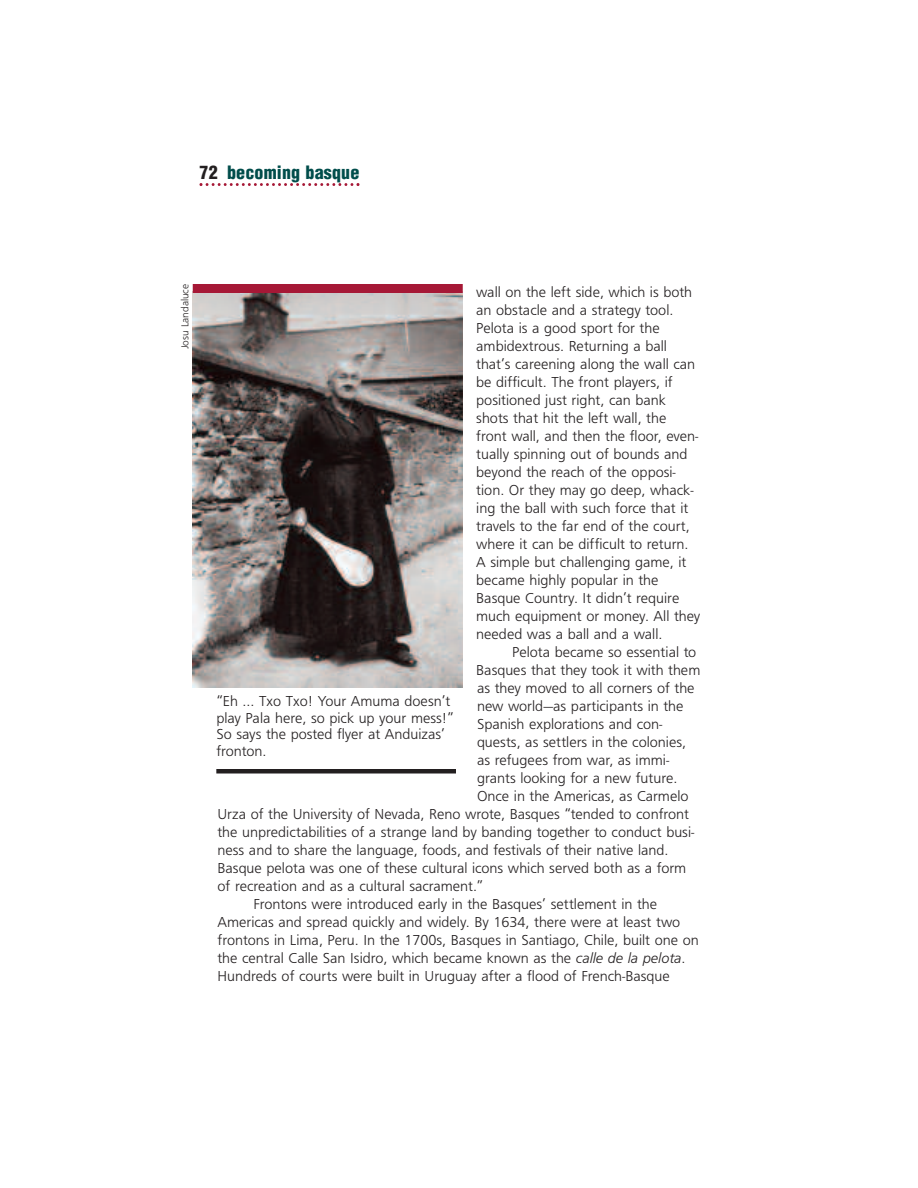
<style>
.page{position:relative;width:918px;height:1188px;background:#fff}
.page>*{position:absolute;margin:0;border:0;box-sizing:border-box;transform-origin:0 0}
.t1{font:900 condensed 18px "Helvetica";letter-spacing:.01em;color:#004d4b}
.t2{font:15px/16.5px "Frugal Sans Light DTC";color:#231f20}
.t3{font:10.5px "Frugal Sans Light DTC";color:#231f20}
.s1{color:#231f20}
.s2{font-family:"Frugal Sans Light Italic DTC"}
</style>
<div class="page">
<svg style="left:200px;top:183px;width:159px;height:3px"></svg>
<img style="left:193px;top:293px;width:270px;height:394px">
<div style="left:216px;top:769px;width:240px;height:5px;background:#231f20"></div>
<div style="left:193px;top:284px;width:270px;height:9px;background:#a61836"></div>
<p class="t1" style="left:200px;top:162px;width:161px"><span class="s1">72</span> becoming basque</p>
<p class="t3" style="left:179px;top:349px;width:67px;rotate:-90deg">Josu Landaluce</p>
<p class="t2" style="left:476px;top:283px;width:217px">wall on the left side, which is both</p>
<p class="t2" style="left:476px;top:301px;width:199px">an obstacle and a strategy tool.</p>
<p class="t2" style="left:476px;top:319px;width:185px">Pelota is a good sport for the</p>
<p class="t2" style="left:476px;top:337px;width:192px">ambidextrous. Returning a ball</p>
<p class="t2" style="left:476px;top:355px;width:221px">that’s careening along the wall can</p>
<p class="t2" style="left:476px;top:373px;width:198px">be difficult. The front players, if</p>
<p class="t2" style="left:476px;top:391px;width:191px">positioned just right, can bank</p>
<p class="t2" style="left:476px;top:409px;width:192px">shots that hit the left wall, the</p>
<p class="t2" style="left:476px;top:427px;width:224px">front wall, and then the floor, even-</p>
<p class="t2" style="left:476px;top:445px;width:213px">tually spinning out of bounds and</p>
<p class="t2" style="left:476px;top:463px;width:201px">beyond the reach of the opposi-</p>
<p class="t2" style="left:476px;top:481px;width:219px">tion. Or they may go deep, whack-</p>
<p class="t2" style="left:476px;top:499px;width:214px">ing the ball with such force that it</p>
<p class="t2" style="left:476px;top:517px;width:215px">travels to the far end of the court,</p>
<p class="t2" style="left:476px;top:535px;width:214px">where it can be difficult to return.</p>
<p class="t2" style="left:476px;top:553px;width:212px">A simple but challenging game, it</p>
<p class="t2" style="left:476px;top:571px;width:184px">became highly popular in the</p>
<p class="t2" style="left:476px;top:589px;width:205px">Basque Country. It didn’t require</p>
<p class="t2" style="left:476px;top:607px;width:226px">much equipment or money. All they</p>
<p class="t2" style="left:476px;top:625px;width:188px">needed was a ball and a wall.</p>
<p class="t2" style="left:512px;top:643px;width:186px">Pelota became so essential to</p>
<p class="t2" style="left:476px;top:661px;width:226px">Basques that they took it with them</p>
<p class="t2" style="left:477px;top:679px;width:219px">as they moved to all corners of the</p>
<p class="t2" style="left:477px;top:697px;width:208px">new world—as participants in the</p>
<p class="t2" style="left:477px;top:715px;width:187px">Spanish explorations and con-</p>
<p class="t2" style="left:477px;top:733px;width:211px">quests, as settlers in the colonies,</p>
<p class="t2" style="left:477px;top:751px;width:194px">as refugees from war, as immi-</p>
<p class="t2" style="left:477px;top:769px;width:202px">grants looking for a new future.</p>
<p class="t2" style="left:477px;top:787px;width:213px">Once in the Americas, as Carmelo</p>
<p class="t2" style="left:218px;top:805px;width:473px">Urza of the University of Nevada, Reno wrote, Basques “tended to confront</p>
<p class="t2" style="left:218px;top:823px;width:478px">the unpredictabilities of a strange land by banding together to conduct busi-</p>
<p class="t2" style="left:218px;top:841px;width:453px">ness and to share the language, foods, and festivals of their native land.</p>
<p class="t2" style="left:218px;top:859px;width:470px">Basque pelota was one of these cultural icons which served both as a form</p>
<p class="t2" style="left:218px;top:877px;width:267px">of recreation and as a cultural sacrament.”</p>
<p class="t2" style="left:254px;top:895px;width:405px">Frontons were introduced early in the Basques’ settlement in the</p>
<p class="t2" style="left:218px;top:913px;width:464px">Americas and spread quickly and widely. By 1634, there were at least two</p>
<p class="t2" style="left:218px;top:931px;width:483px">frontons in Lima, Peru. In the 1700s, Basques in Santiago, Chile, built one on</p>
<p class="t2" style="left:218px;top:949px;width:470px">the central Calle San Isidro, which became known as the <span class="s2">calle de la pelota</span>.</p>
<p class="t2" style="left:218px;top:967px;width:454px">Hundreds of courts were built in Uruguay after a flood of French-Basque</p>
<p class="t2" style="left:216px;top:693px;width:239px">“Eh ... Txo Txo! Your Amuma doesn’t play Pala here, so pick up your mess!”<br>So says the posted flyer at Anduizas’ fronton.</p>
</div>
